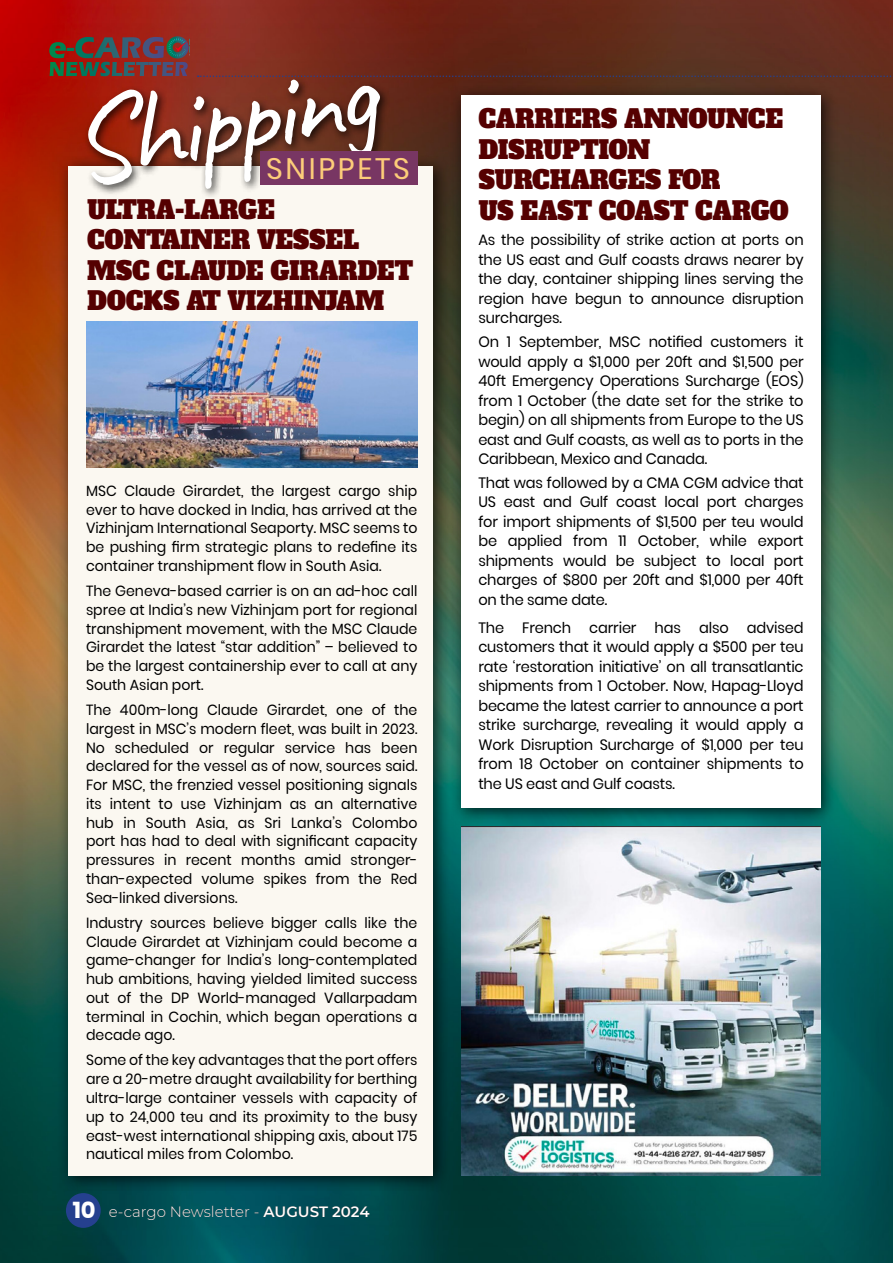
<style>
.page{position:relative;width:893px;height:1263px;background:#fff}
.page>*{position:absolute;margin:0;border:0;box-sizing:border-box;transform-origin:0 0}
.t1{font:121.05px "Caveat";color:#fff}
.t2{font:29.55px "Poppins";letter-spacing:.09em;color:#fdcd79}
.t3{font:25.35px/30.6px "Alfa Slab One";letter-spacing:-.01em;color:#550001;scale:.95 1}
.t4{font:700 22.95px "Poppins";color:#fff}
.t5{font:15px/19.5px "Poppins";letter-spacing:-.01em;color:#000;text-align:justify}
.t6{font:300 15px "Montserrat";color:#fff}
.t7{font:14.7px/18.8px "Poppins";color:#000;text-align:justify;scale:.96 1}
.s1{font-weight:600}
</style>
<div class="page">
<img style="left:0;top:0;width:893px;height:1263px">
<img style="left:461px;top:826px;width:359px;height:350px">
<div style="left:58px;top:155px;width:392px;height:1037px;background:#000;opacity:.75"></div>
<div style="left:69px;top:166px;width:364px;height:1009px;background:#fbf8f1"></div>
<div style="left:450px;top:84px;width:388px;height:741px;background:#000;opacity:.75"></div>
<div style="left:461px;top:96px;width:359px;height:712px;background:#fff"></div>
<div style="left:83px;top:75px;width:308px;height:124px;background:#000;opacity:.75"></div>
<img style="left:86px;top:322px;width:331px;height:145px">
<div style="left:260px;top:152px;width:158px;height:33px;background:#783663"></div>
<div style="left:66px;top:1193px;width:35px;height:35px;background:#25408f;border-radius:50%"></div>
<svg style="left:49px;top:36px;width:140px;height:40px;background:#663f3c"></svg>
<svg style="left:198px;top:76px;width:695px;height:1px"></svg>
<h1 class="t1" style="left:57px;top:70px;width:311px;rotate:-10deg">Shipping</h1>
<h3 class="t3" style="left:87px;top:194px;width:344px">ULTRA-LARGE<br>CONTAINER VESSEL<br>MSC CLAUDE GIRARDET<br>DOCKS AT VIZHINJAM</h3>
<h2 class="t2" style="left:266px;top:151px;width:145px">SNIPPETS</h2>
<p class="t7" style="left:86px;top:481px;width:347px">MSC Claude Girardet, the largest cargo ship ever to have docked in India, has arrived at the Vizhinjam International Seaporty. MSC seems to be pushing firm strategic plans to redefine its container transhipment flow in South Asia.</p>
<p class="t7" style="left:86px;top:582px;width:347px">The Geneva-based carrier is on an ad-hoc call spree at India’s new Vizhinjam port for regional transhipment movement, with the MSC Claude Girardet the latest “star addition” – believed to be the largest containership ever to call at any South Asian port.</p>
<p class="t7" style="left:86px;top:701px;width:347px">The 400m-long Claude Girardet, one of the largest in MSC’s modern fleet, was built in 2023.<br>No scheduled or regular service has been declared for the vessel as of now, sources said.<br>For MSC, the frenzied vessel positioning signals its intent to use Vizhinjam as an alternative hub in South Asia, as Sri Lanka’s Colombo port has had to deal with significant capacity pressures in recent months amid stronger&shy;than-expected volume spikes from the Red Sea-linked diversions.</p>
<p class="t7" style="left:86px;top:913px;width:347px">Industry sources believe bigger calls like the Claude Girardet at Vizhinjam could become a game-changer for India’s long-contemplated hub ambitions, having yielded limited success out of the DP World-managed Vallarpadam terminal in Cochin, which began operations a decade ago.</p>
<p class="t7" style="left:86px;top:1051px;width:347px">Some of the key advantages that the port offers are a 20-metre draught availability for berthing ultra-large container vessels with capacity of up to 24,000 teu and its proximity to the busy east-west international shipping axis, about 175 nautical miles from Colombo.</p>
<h3 class="t4" style="left:73px;top:1197px;width:24px">10</h3>
<p class="t6" style="left:109px;top:1202px;width:262px">e-cargo Newsletter - <span class="s1">AUGUST 2024</span></p>
<h3 class="t3" style="left:478px;top:104px;width:328px">CARRIERS ANNOUNCE<br>DISRUPTION<br>SURCHARGES FOR<br>US EAST COAST CARGO</h3>
<p class="t5" style="left:478px;top:230px;width:327px">As the possibility of strike action at ports on the US east and Gulf coasts draws nearer by the day, container shipping lines serving the region have begun to announce disruption surcharges.</p>
<p class="t5" style="left:478px;top:332px;width:327px">On 1 September, MSC notified customers it would apply a $1,000 per 20ft and $1,500 per 40ft Emergency Operations Surcharge (EOS) from 1 October (the date set for the strike to begin) on all shipments from Europe to the US east and Gulf coasts, as well as to ports in the Caribbean, Mexico and Canada.</p>
<p class="t5" style="left:478px;top:473px;width:327px">That was followed by a CMA CGM advice that US east and Gulf coast local port charges for import shipments of $1,500 per teu would be applied from 11 October, while export shipments would be subject to local port charges of $800 per 20ft and $1,000 per 40ft on the same date.</p>
<p class="t5" style="left:478px;top:618px;width:327px">The French carrier has also advised customers that it would apply a $500 per teu rate ‘restoration initiative’ on all transatlantic shipments from 1 October. Now, Hapag-Lloyd became the latest carrier to announce a port strike surcharge, revealing it would apply a Work Disruption Surcharge of $1,000 per teu from 18 October on container shipments to the US east and Gulf coasts.</p>
</div>
